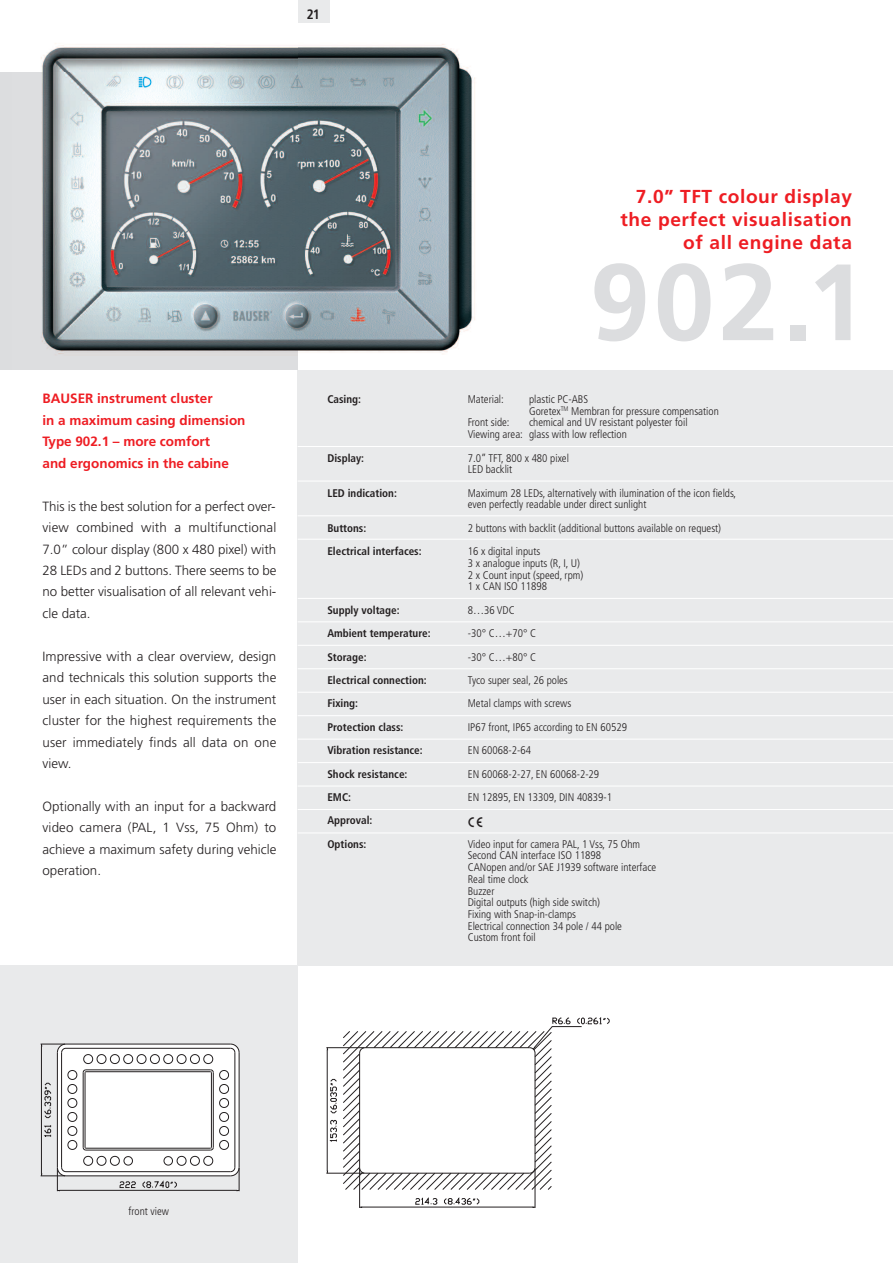
<style>
.page{position:relative;width:893px;height:1263px;background:#fff}
.page>*{position:absolute;margin:0;border:0;box-sizing:border-box;transform-origin:0 0}
.t1{font:700 108.3px "Frutiger";color:#dcdddf}
.t2{font:700 18.75px/22.8px "Frutiger";letter-spacing:.03em;color:#ee1d23;text-align:right}
.t3{font:700 13.5px/21.5px "Frutiger";color:#ee1d23}
.t4{font:700 13.5px "Frutiger Condensed BQ";color:#231f20}
.t5{font:13.5px "Mar Vo Sym";color:#231f20}
.t6{font:300 13.35px/21.5px "Frutiger";color:#231f20;text-align:justify}
.t7{font:300 condensed 11.1px/11.7px "Frutiger";color:#231f20}
.t8{font:700 condensed 11.1px/23.4px "Frutiger";color:#231f20}
</style>
<div class="page">
<div style="left:0;top:965px;width:298px;height:298px;background:#e9eaeb"></div>
<hr style="left:362px;top:1207px;width:171px;height:1px;background:#231f20">
<hr style="left:535px;top:1168px;width:1px;height:40px;background:#231f20">
<hr style="left:359px;top:1168px;width:1px;height:40px;background:#231f20">
<svg style="left:444px;top:1197px;width:36px;height:8px"></svg>
<svg style="left:415px;top:1197px;width:23px;height:8px"></svg>
<svg style="left:326px;top:1017px;width:284px;height:173px"></svg>
<svg style="left:41px;top:1043px;width:199px;height:148px"></svg>
<div style="left:0;top:72px;width:298px;height:298px;background:#dcdddf"></div>
<div style="left:298px;top:0;width:32px;height:23px;background:#e9eaeb"></div>
<img style="left:41px;top:43px;width:434px;height:311px">
<hr style="left:0;top:370px;width:1px;height:595px;background:#e9eaeb">
<div style="left:298px;top:370px;width:595px;height:595px;background:#e9eaeb"></div>
<hr style="left:298px;top:446px;width:595px;height:1px;background:#fff">
<hr style="left:298px;top:480px;width:595px;height:2px;background:#fff">
<hr style="left:298px;top:515px;width:595px;height:1px;background:#fff">
<hr style="left:298px;top:539px;width:595px;height:1px;background:#fff">
<hr style="left:298px;top:598px;width:595px;height:1px;background:#fff">
<hr style="left:298px;top:621px;width:595px;height:1px;background:#fff">
<hr style="left:298px;top:645px;width:595px;height:1px;background:#fff">
<hr style="left:298px;top:668px;width:595px;height:1px;background:#fff">
<hr style="left:298px;top:692px;width:595px;height:1px;background:#fff">
<hr style="left:298px;top:715px;width:595px;height:1px;background:#fff">
<hr style="left:298px;top:739px;width:595px;height:1px;background:#fff">
<hr style="left:298px;top:762px;width:595px;height:1px;background:#fff">
<hr style="left:298px;top:785px;width:595px;height:1px;background:#fff">
<hr style="left:298px;top:809px;width:595px;height:1px;background:#fff">
<hr style="left:298px;top:832px;width:595px;height:1px;background:#fff">
<p class="t4" style="left:307px;top:6px;width:15px">21</p>
<p class="t3" style="left:43px;top:389px;width:204px">BAUSER instrument cluster<br>in a maximum casing dimension<br>Type 902.1 – more comfort<br>and ergonomics in the cabine</p>
<p class="t6" style="left:43px;top:496px;width:235px">This is the best solution for a perfect over&shy;view combined with a multifunctional 7.0” colour display (800 x 480 pixel) with 28 LEDs and 2 buttons. There seems to be no better visualisation of all relevant vehi&shy;cle data.</p>
<p class="t6" style="left:43px;top:646px;width:235px">Impressive with a clear overview, design and technicals this solution supports the user in each situation. On the instrument cluster for the highest requirements the user immediately finds all data on one view.</p>
<p class="t6" style="left:43px;top:797px;width:235px">Optionally with an input for a backward video camera (PAL, 1 Vss, 75 Ohm) to achieve a maximum safety during vehicle operation.</p>
<p class="t8" style="left:327px;top:388px;width:35px">Casing:</p>
<p class="t8" style="left:327px;top:447px;width:38px">Display:</p>
<p class="t8" style="left:327px;top:482px;width:71px">LED indication:</p>
<p class="t8" style="left:327px;top:517px;width:96px">Buttons:<br>Electrical interfaces:</p>
<p class="t8" style="left:327px;top:599px;width:105px">Supply voltage:<br>Ambient temperature:<br>Storage:<br>Electrical connection:<br>Fixing:<br>Protection class:<br>Vibration resistance:<br>Shock resistance:<br>EMC:<br>Approval:<br>Options:</p>
<h2 class="t2" style="left:620px;top:187px;width:233px">7.0” TFT colour display the perfect visualisation of all engine data</h2>
<h1 class="t1" style="left:590px;top:259px;width:278px">902.1</h1>
<p class="t7" style="left:468px;top:394px;width:38px">Material:</p>
<p class="t7" style="left:529px;top:394px;width:191px">plastic PC-ABS<br>Goretex<sup>TM</sup> Membran for pressure compensation</p>
<p class="t7" style="left:468px;top:418px;width:43px">Front side:</p>
<p class="t7" style="left:468px;top:418px;width:221px;text-indent:61px">chemical and UV resistant polyester foil<br>Viewing area: glass with low reflection</p>
<p class="t7" style="left:468px;top:453px;width:103px">7.0” TFT, 800 x 480 pixel<br>LED backlit</p>
<p class="t7" style="left:468px;top:488px;width:270px">Maximum 28 LEDs, alternatively with ilumination of the icon fields, even perfectly readable under direct sunlight</p>
<p class="t7" style="left:468px;top:517px;width:255px;line-height:23.4px">2 buttons with backlit (additional buttons available on request)<br>16 x digital inputs</p>
<p class="t7" style="left:468px;top:558px;width:117px">3 x analogue inputs (R, I, U)<br>2 x Count input (speed, rpm)<br>1 x CAN ISO 11898</p>
<p class="t7" style="left:468px;top:599px;width:161px;line-height:23.4px">8…36 VDC<br>-30° C…+70° C<br>-30° C…+80° C<br>Tyco super seal, 26 poles<br>Metal clamps with screws<br>IP67 front, IP65 according to EN 60529<br>EN 60068-2-64<br>EN 60068-2-27, EN 60068-2-29<br>EN 12895, EN 13309, DIN 40839-1</p>
<p class="t5" style="left:468px;top:815px;width:17px">C</p>
<p class="t7" style="left:468px;top:839px;width:190px">Video input for camera PAL, 1 Vss, 75 Ohm<br>Second CAN interface ISO 11898<br>CANopen and/or SAE J1939 software interface<br>Real time clock<br>Buzzer<br>Digital outputs (high side switch)<br>Fixing with Snap-in-clamps<br>Electrical connection 34 pole / 44 pole<br>Custom front foil</p>
<p class="t7" style="left:129px;top:1206px;width:42px">front view</p>
</div>
